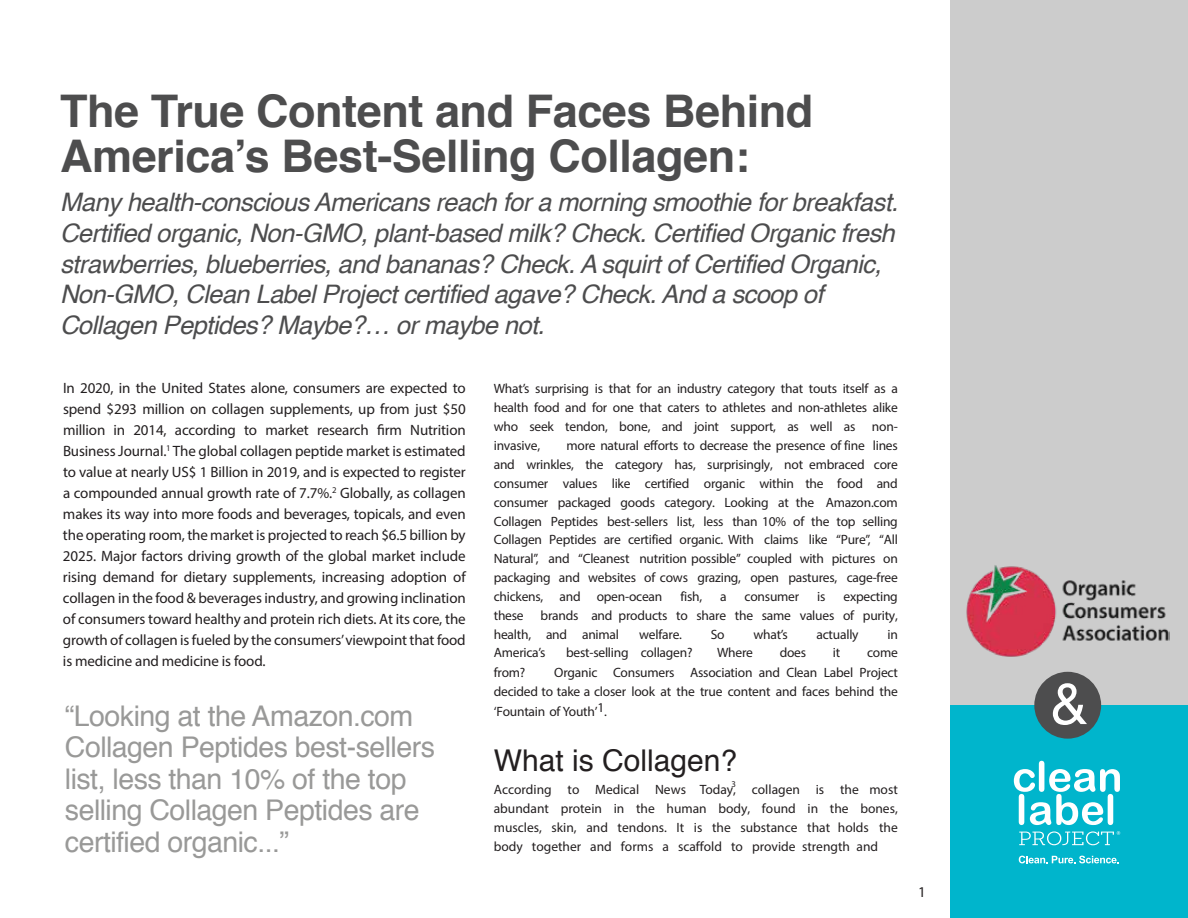
<style>
.page{position:relative;width:1188px;height:918px;background:#fff}
.page>*{position:absolute;margin:0;border:0;box-sizing:border-box;transform-origin:0 0}
.t1{font:700 45px/45px "Helvetica";letter-spacing:-.01em;color:#4d4d4e}
.t2{font:30px "Helvetica";color:#231f20}
.t3{font:28.5px/31.5px "Helvetica";letter-spacing:-.02em;color:#999998}
.t4{font:italic 25.5px/30.6px "Helvetica";letter-spacing:-.025em;color:#4d4d4e}
.t5{font:15px/21px "Myriad Pro";letter-spacing:-.01em;color:#231f20;text-align:justify}
.t6{font:13.5px/18.9px "Myriad Pro";letter-spacing:-.015em;color:#231f20;text-align:justify}
.t7{font:8.7px "Myriad Pro";color:#231f20}
</style>
<div class="page">
<div style="left:950px;top:0;width:238px;height:918px;background:#ccc"></div>
<div style="left:950px;top:705px;width:238px;height:213px;background:#00b5cc"></div>
<img style="left:966px;top:565px;width:204px;height:92px">
<svg style="left:1019px;top:831px;width:101px;height:14px"></svg>
<svg style="left:1014px;top:761px;width:106px;height:64px"></svg>
<svg style="left:1019px;top:856px;width:100px;height:7px"></svg>
<div style="left:1034px;top:672px;width:67px;height:67px;background:#4d4d4e;border-radius:50%"></div>
<svg style="left:1053px;top:683px;width:34px;height:42px"></svg>
<h1 class="t1" style="left:60px;top:89px;width:755px">The True Content and Faces Behind<br>America’s Best-Selling Collagen:</h1>
<p class="t4" style="left:60px;top:189px;width:840px">Many health-conscious Americans reach for a morning smoothie for breakfast.<br>Certified organic, Non-GMO, plant-based milk? Check. Certified Organic fresh strawberries, blueberries, and bananas? Check. A squirt of Certified Organic, Non-GMO, Clean Label Project certified agave? Check. And a scoop of Collagen Peptides? Maybe?… or maybe not.</p>
<p class="t5" style="left:63px;top:378px;width:404px">In 2020, in the United States alone, consumers are expected to spend $293 million on collagen supplements, up from just $50 million in 2014, according to market research firm Nutrition Business Journal.<sup>1</sup> The global collagen peptide market is estimated to value at nearly US$ 1 Billion in 2019, and is expected to register a compounded annual growth rate of 7.7%.<sup>2</sup> Globally, as collagen makes its way into more foods and beverages, topicals, and even the operating room, the market is projected to reach $6.5 billion by 2025. Major factors driving growth of the global market include rising demand for dietary supplements, increasing adoption of collagen in the food &amp; beverages industry, and growing inclination of consumers toward healthy and protein rich diets. At its core, the growth of collagen is fueled by the consumers’ viewpoint that food is medicine and medicine is food.</p>
<p class="t6" style="left:494px;top:380px;width:406px">What’s surprising is that for an industry category that touts itself as a health food and for one that caters to athletes and non-athletes alike who seek tendon, bone, and joint support, as well as non&shy;invasive,</p>
<p class="t6" style="left:494px;top:437px;width:406px;text-indent:73px">more natural efforts to decrease the presence of fine lines and wrinkles, the category has, surprisingly, not embraced core consumer values like certified organic within the food and consumer packaged goods category. Looking at the Amazon.com Collagen Peptides best-sellers list, less than 10% of the top selling Collagen Peptides are certified organic. With claims like “Pure”, “All Natural”, and “Cleanest nutrition possible” coupled with pictures on packaging and websites of cows grazing, open pastures, cage-free chickens, and open-ocean</p>
<p class="t6" style="left:680px;top:588px;width:23px">fish,</p>
<p class="t6" style="left:720px;top:588px;width:8px">a</p>
<p class="t6" style="left:745px;top:588px;width:56px">consumer</p>
<p class="t6" style="left:817px;top:588px;width:10px">is</p>
<p class="t6" style="left:843px;top:588px;width:56px">expecting</p>
<p class="t6" style="left:494px;top:607px;width:406px;text-indent:47px">brands and products to share the same values of purity, health, and animal</p>
<p class="t6" style="left:494px;top:607px;width:31px">these</p>
<p class="t6" style="left:639px;top:626px;width:44px">welfare.</p>
<p class="t6" style="left:711px;top:626px;width:15px">So</p>
<p class="t6" style="left:753px;top:626px;width:36px">what’s</p>
<p class="t6" style="left:817px;top:626px;width:44px">actually</p>
<p class="t6" style="left:887px;top:626px;width:12px">in</p>
<p class="t6" style="left:494px;top:644px;width:53px">America’s</p>
<p class="t6" style="left:566px;top:644px;width:128px">best-selling collagen?</p>
<p class="t6" style="left:717px;top:644px;width:37px">Where</p>
<p class="t6" style="left:780px;top:644px;width:28px">does</p>
<p class="t6" style="left:833px;top:644px;width:9px">it</p>
<p class="t6" style="left:867px;top:644px;width:32px">come</p>
<p class="t6" style="left:494px;top:664px;width:33px">from?</p>
<p class="t6" style="left:494px;top:664px;width:406px;text-align:right">Organic Consumers Association and Clean Label Project<br>decided to take a closer look at the true content and faces behind the</p>
<p class="t6" style="left:494px;top:703px;width:115px">‘Fountain of Youth’1.</p>
<h2 class="t2" style="left:494px;top:749px;width:245px">What is Collagen?</h2>
<p class="t7" style="left:732px;top:781px;width:6px">3</p>
<p class="t6" style="left:494px;top:781px;width:406px">According to Medical News Today, collagen is the most abundant protein in the human body, found in the bones, muscles, skin, and tendons. It is the substance that holds the body together and forms a scaffold to provide strength and</p>
<h3 class="t3" style="left:65px;top:703px;width:372px">“Looking at the Amazon.com<br>Collagen Peptides best-sellers list, less than 10% of the top selling Collagen Peptides are certified organic...”</h3>
<p class="t5" style="left:918px;top:882px;width:9px">1</p>
</div>
